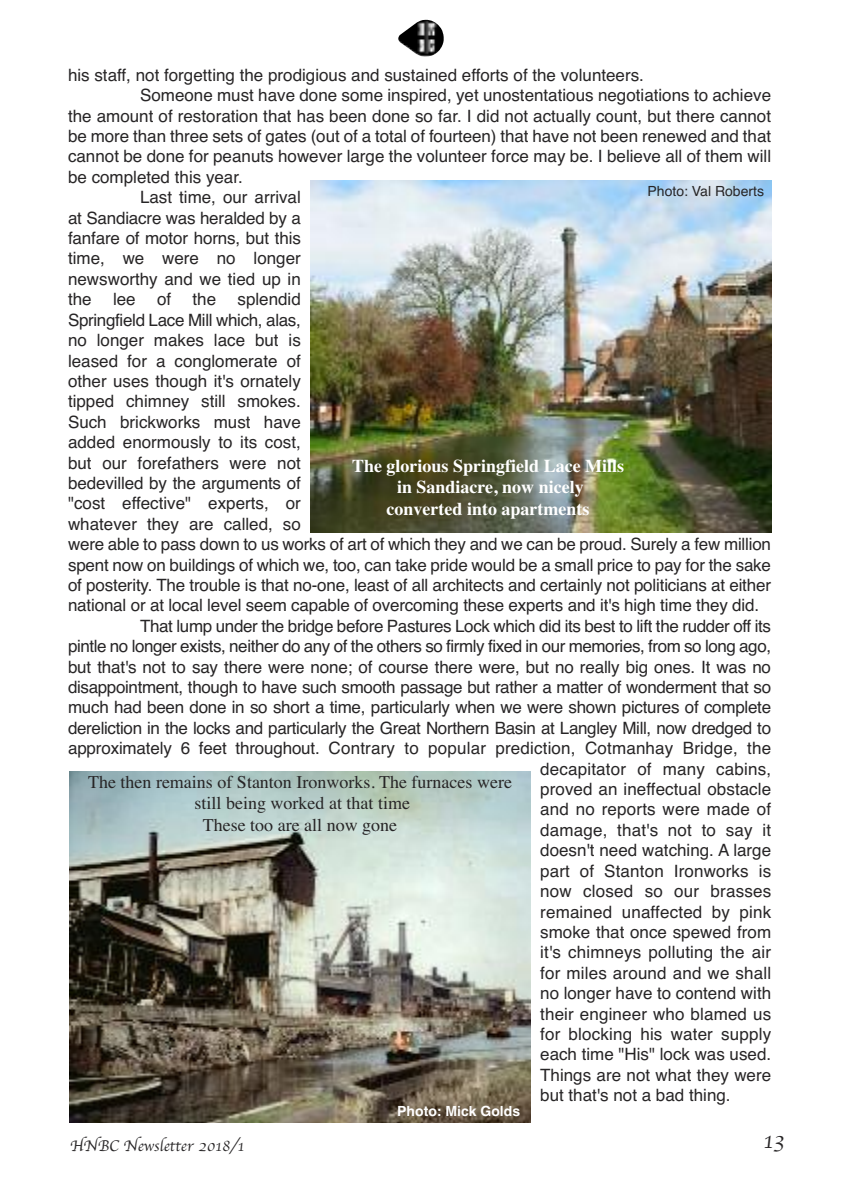
<style>
.page{position:relative;width:842px;height:1191px;background:#fff}
.page>*{position:absolute;margin:0;border:0;box-sizing:border-box;transform-origin:0 0}
.t1{font:24px "Apple Chancery";color:#272526}
.t2{font:18px/21.6px "Times";color:#272526;text-align:center}
.t3{font:700 18px/21.6px "Times";color:#fff;text-align:center}
.t4{font:17px "Helvetica";color:#272526}
.t5{font:17px "Helvetica";letter-spacing:-.02em;color:#272526}
.t6{font:17px "Helvetica";letter-spacing:-.025em;color:#272526}
.t7{font:16px "Apple Chancery";color:#272526}
.t8{font:14px "Helvetica";color:#272526}
.t9{font:700 14px "Helvetica";color:#fff}
</style>
<div class="page">
<img style="left:398px;top:20px;width:46px;height:37px">
<img style="left:70px;top:771px;width:460px;height:352px">
<img style="left:311px;top:180px;width:460px;height:352px">
<p class="t4" style="left:68px;top:65px;width:577px">his staff, not forgetting the prodigious and sustained efforts of the volunteers.</p>
<p class="t4" style="left:140px;top:85px;width:632px">Someone must have done some inspired, yet unostentatious negotiations to achieve</p>
<p class="t4" style="left:68px;top:106px;width:704px">the amount of restoration that has been done so far. I did not actually count, but there cannot</p>
<p class="t4" style="left:68px;top:126px;width:704px">be more than three sets of gates (out of a total of fourteen) that have not been renewed and that</p>
<p class="t4" style="left:68px;top:147px;width:704px">cannot be done for peanuts however large the volunteer force may be. I believe all of them will</p>
<p class="t4" style="left:68px;top:167px;width:176px">be completed this year.</p>
<p class="t4" style="left:140px;top:187px;width:162px">Last time, our arrival</p>
<p class="t4" style="left:68px;top:208px;width:234px">at Sandiacre was heralded by a</p>
<p class="t4" style="left:68px;top:228px;width:234px">fanfare of motor horns, but this</p>
<p class="t4" style="left:68px;top:249px;width:234px">time, we were no longer</p>
<p class="t4" style="left:68px;top:269px;width:234px">newsworthy and we tied up in</p>
<p class="t4" style="left:68px;top:289px;width:25px">the</p>
<p class="t4" style="left:113px;top:289px;width:24px">lee</p>
<p class="t4" style="left:157px;top:289px;width:16px">of</p>
<p class="t4" style="left:193px;top:289px;width:25px">the</p>
<p class="t4" style="left:237px;top:289px;width:65px">splendid</p>
<p class="t5" style="left:68px;top:310px;width:234px">Springfield Lace Mill which, alas,</p>
<p class="t4" style="left:68px;top:330px;width:234px">no longer makes lace but is</p>
<p class="t4" style="left:68px;top:351px;width:234px">leased for a conglomerate of</p>
<p class="t4" style="left:68px;top:371px;width:234px">other uses though it's ornately</p>
<p class="t4" style="left:68px;top:391px;width:234px">tipped chimney still smokes.</p>
<p class="t4" style="left:68px;top:412px;width:234px">Such brickworks must have</p>
<p class="t4" style="left:68px;top:432px;width:234px">added enormously to its cost,</p>
<p class="t4" style="left:68px;top:453px;width:234px">but our forefathers were not</p>
<p class="t4" style="left:68px;top:473px;width:234px">bedevilled by the arguments of</p>
<p class="t4" style="left:68px;top:493px;width:234px">"cost effective" experts, or</p>
<p class="t4" style="left:68px;top:514px;width:234px">whatever they are called, so</p>
<p class="t4" style="left:68px;top:534px;width:704px">were able to pass down to us works of art of which they and we can be proud. Surely a few million</p>
<p class="t4" style="left:68px;top:555px;width:704px">spent now on buildings of which we, too, can take pride would be a small price to pay for the sake</p>
<p class="t4" style="left:68px;top:575px;width:704px">of posterity. The trouble is that no-one, least of all architects and certainly not politicians at either</p>
<p class="t4" style="left:68px;top:595px;width:693px">national or at local level seem capable of overcoming these experts and it's high time they did.</p>
<p class="t5" style="left:140px;top:616px;width:632px">That lump under the bridge before Pastures Lock which did its best to lift the rudder off its</p>
<p class="t6" style="left:68px;top:636px;width:705px">pintle no longer exists, neither do any of the others so firmly fixed in our memories, from so long ago,</p>
<p class="t4" style="left:68px;top:657px;width:704px">but that's not to say there were none; of course there were, but no really big ones. It was no</p>
<p class="t5" style="left:68px;top:677px;width:705px">disappointment, though to have such smooth passage but rather a matter of wonderment that so</p>
<p class="t4" style="left:68px;top:697px;width:705px">much had been done in so short a time, particularly when we were shown pictures of complete</p>
<p class="t5" style="left:68px;top:718px;width:705px">dereliction in the locks and particularly the Great Northern Basin at Langley Mill, now dredged to</p>
<p class="t4" style="left:68px;top:738px;width:705px">approximately 6 feet throughout. Contrary to popular prediction, Cotmanhay Bridge, the</p>
<p class="t4" style="left:540px;top:759px;width:232px">decapitator of many cabins,</p>
<p class="t4" style="left:540px;top:779px;width:232px">proved an ineffectual obstacle</p>
<p class="t4" style="left:540px;top:799px;width:232px">and no reports were made of</p>
<p class="t4" style="left:540px;top:820px;width:232px">damage, that's not to say it</p>
<p class="t4" style="left:540px;top:840px;width:232px">doesn't need watching. A large</p>
<p class="t4" style="left:540px;top:861px;width:232px">part of Stanton Ironworks is</p>
<p class="t4" style="left:540px;top:881px;width:232px">now closed so our brasses</p>
<p class="t4" style="left:540px;top:901px;width:232px">remained unaffected by pink</p>
<p class="t4" style="left:540px;top:922px;width:232px">smoke that once spewed from</p>
<p class="t4" style="left:540px;top:942px;width:232px">it's chimneys polluting the air</p>
<p class="t4" style="left:540px;top:963px;width:232px">for miles around and we shall</p>
<p class="t4" style="left:540px;top:983px;width:232px">no longer have to contend with</p>
<p class="t4" style="left:540px;top:1003px;width:232px">their engineer who blamed us</p>
<p class="t4" style="left:540px;top:1024px;width:232px">for blocking his water supply</p>
<p class="t4" style="left:540px;top:1044px;width:232px">each time "His" lock was used.</p>
<p class="t4" style="left:540px;top:1065px;width:232px">Things are not what they were</p>
<p class="t4" style="left:540px;top:1085px;width:192px">but that's not a bad thing.</p>
<p class="t8" style="left:647px;top:183px;width:118px">Photo: Val Roberts</p>
<p class="t3" style="left:352px;top:454px;width:274px">The glorious Springfield Lace Mills in Sandiacre, now nicely<br>converted into apartments</p>
<p class="t2" style="left:88px;top:770px;width:426px">The then remains of Stanton Ironworks. The furnaces were still being worked at that time<br>These too are all now gone</p>
<p class="t9" style="left:397px;top:1103px;width:124px">Photo: Mick Golds</p>
<p class="t7" style="left:70px;top:1136px;width:176px">HNBC Newsletter 2018/1</p>
<h1 class="t1" style="left:763px;top:1125px;width:23px">13</h1>
</div>
